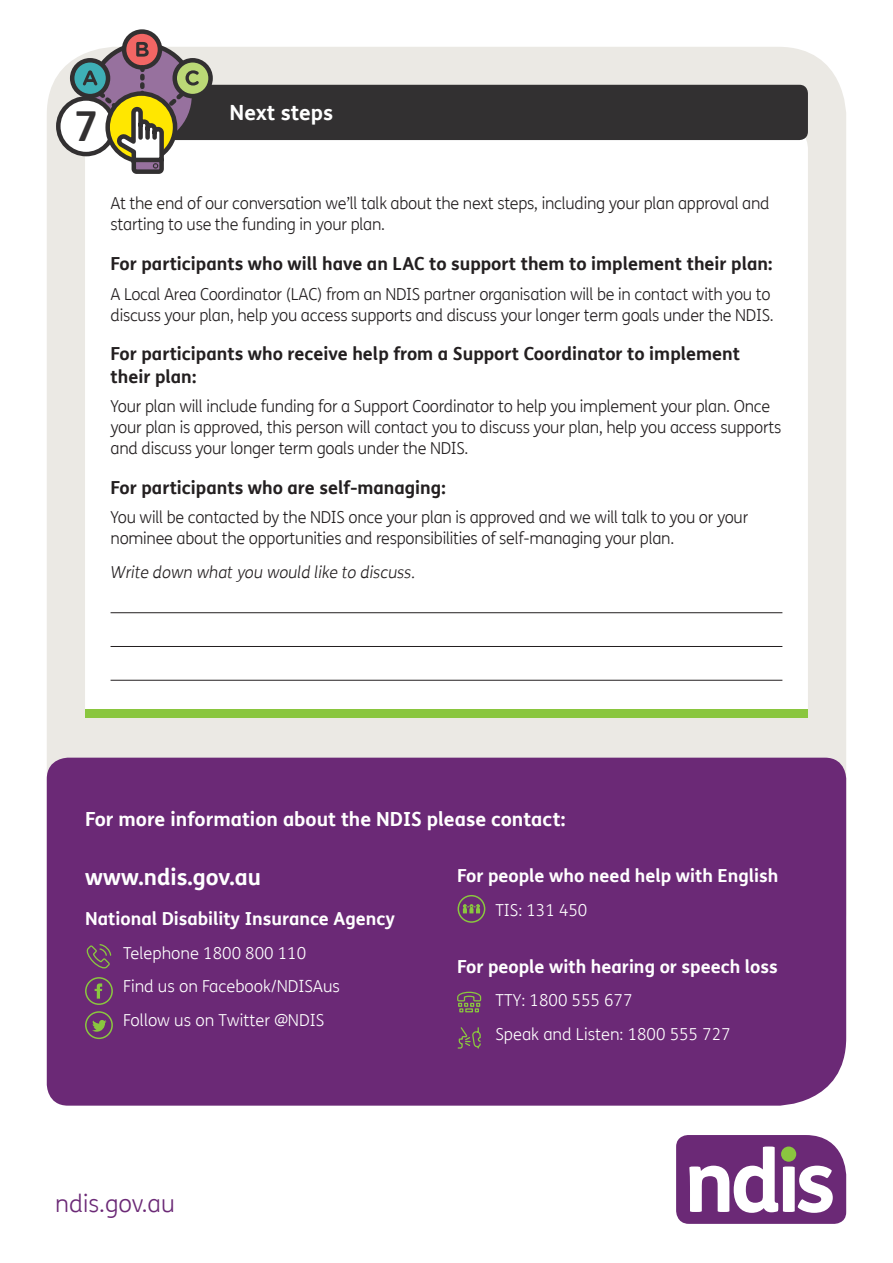
<style>
.page{position:relative;width:893px;height:1263px;background:#fff}
.page>*{position:absolute;margin:0;border:0;box-sizing:border-box;transform-origin:0 0}
.t1{font:700 41.25px "FS Me Pro";color:#323031}
.t2{font:300 24px "FS Me Pro";color:#6b2976}
.t3{font:700 22.5px "FS Me Pro";color:#fff}
.Heading_3{font:700 21px "FS Me Pro";color:#fff}
.Heading_3-2{font:700 19.5px "FS Me Pro";color:#fff}
.Heading_4{font:700 18px/22.5px "FS Me Pro";color:#231f20}
.Heading_4-2{font:700 18px "FS Me Pro";color:#fff}
.Body_Copy{font:300 16.5px/21px "FS Me Pro";letter-spacing:-.015em;color:#231f20}
.Body_Copy-2{font:300 16.5px "FS Me Pro";color:#fff}
.Body_Copy-3{font:italic 300 16.5px "FS Me Pro";color:#231f20}
</style>
<div class="page">
<div style="left:47px;top:47px;width:799px;height:711px;background:#ebe9e4"></div>
<div style="left:47px;top:758px;width:799px;height:348px;background:#6b2976"></div>
<svg style="left:676px;top:1135px;width:170px;height:89px"></svg>
<div style="left:781px;top:1146px;width:15px;height:16px;background:#8ac63f;border-radius:50%"></div>
<svg style="left:86px;top:943px;width:26px;height:28px"></svg>
<div style="left:85px;top:1011px;width:28px;height:28px;border:2px solid #8ac63f;border-radius:50%"></div>
<svg style="left:92px;top:1020px;width:15px;height:12px"></svg>
<svg style="left:95px;top:983px;width:7px;height:16px"></svg>
<div style="left:85px;top:977px;width:28px;height:28px;border:2px solid #8ac63f;border-radius:50%"></div>
<div style="left:458px;top:895px;width:27px;height:28px;border:2px solid #8ac63f;border-radius:50%"></div>
<svg style="left:463px;top:904px;width:17px;height:9px"></svg>
<svg style="left:456px;top:991px;width:26px;height:22px"></svg>
<svg style="left:457px;top:1026px;width:24px;height:24px"></svg>
<svg style="left:85px;top:134px;width:723px;height:575px"></svg>
<div style="left:85px;top:709px;width:723px;height:8px;background:#8ac63f"></div>
<div style="left:118px;top:85px;width:690px;height:55px;background:#323031;border-radius:9px"></div>
<svg style="left:91px;top:44px;width:103px;height:103px"></svg>
<svg style="left:58px;top:98px;width:56px;height:56px"></svg>
<div style="left:56px;top:96px;width:60px;height:60px;border:4px solid #323031;border-radius:50%"></div>
<svg style="left:124px;top:32px;width:36px;height:35px"></svg>
<div style="left:122px;top:29px;width:40px;height:41px;border:4px solid #323031;border-radius:50%"></div>
<svg style="left:72px;top:60px;width:36px;height:36px"></svg>
<svg style="left:175px;top:60px;width:36px;height:36px"></svg>
<div style="left:70px;top:58px;width:40px;height:40px;border:4px solid #323031;border-radius:50%"></div>
<div style="left:172px;top:58px;width:41px;height:40px;border:4px solid #323031;border-radius:50%"></div>
<svg style="left:136px;top:42px;width:13px;height:15px"></svg>
<svg style="left:83px;top:67px;width:116px;height:111px"></svg>
<hr style="left:111px;top:612px;width:671px;height:1px;background:#231f20">
<hr style="left:111px;top:646px;width:671px;height:1px;background:#231f20">
<hr style="left:111px;top:680px;width:671px;height:1px;background:#231f20">
<h1 class="t1" style="left:74px;top:94px;width:26px">7</h1>
<h2 class="Heading_3" style="left:230px;top:97px;width:105px">Next steps</h2>
<p class="Body_Copy" style="left:111px;top:193px;width:661px">At the end of our conversation we’ll talk about the next steps, including your plan approval and starting to use the funding in your plan.</p>
<h3 class="Heading_4" style="left:111px;top:251px;width:663px">For participants who will have an LAC to support them to implement their plan:</h3>
<p class="Body_Copy" style="left:111px;top:283px;width:665px">A Local Area Coordinator (LAC) from an NDIS partner organisation will be in contact with you to discuss your plan, help you access supports and discuss your longer term goals under the NDIS.</p>
<h3 class="Heading_4" style="left:111px;top:341px;width:631px">For participants who receive help from a Support Coordinator to implement their plan:</h3>
<p class="Body_Copy" style="left:111px;top:395px;width:672px">Your plan will include funding for a Support Coordinator to help you implement your plan. Once your plan is approved, this person will contact you to discuss your plan, help you access supports and discuss your longer term goals under the NDIS.</p>
<h3 class="Heading_4" style="left:111px;top:475px;width:337px">For participants who are self-managing:</h3>
<p class="Body_Copy" style="left:111px;top:506px;width:639px">You will be contacted by the NDIS once your plan is approved and we will talk to you or your nominee about the opportunities and responsibilities of self-managing your plan.</p>
<p class="Body_Copy-3" style="left:111px;top:561px;width:306px">Write down what you would like to discuss.</p>
<h2 class="Heading_3-2" style="left:85px;top:804px;width:482px">For more information about the NDIS please contact:</h2>
<p class="t3" style="left:85px;top:860px;width:177px">www.ndis.gov.au</p>
<h3 class="Heading_4-2" style="left:85px;top:904px;width:312px">National Disability Insurance Agency</h3>
<p class="Body_Copy-2" style="left:123px;top:941px;width:184px">Telephone 1800 800 110</p>
<p class="Body_Copy-2" style="left:123px;top:975px;width:218px">Find us on Facebook/NDISAus</p>
<p class="Body_Copy-2" style="left:123px;top:1009px;width:202px">Follow us on Twitter @NDIS</p>
<h3 class="Heading_4-2" style="left:457px;top:862px;width:323px">For people who need help with English</h3>
<p class="Body_Copy-2" style="left:495px;top:899px;width:94px">TIS: 131 450</p>
<h3 class="Heading_4-2" style="left:457px;top:952px;width:322px">For people with hearing or speech loss</h3>
<p class="Body_Copy-2" style="left:495px;top:989px;width:139px">TTY: 1800 555 677</p>
<p class="Body_Copy-2" style="left:495px;top:1023px;width:237px">Speak and Listen: 1800 555 727</p>
<h2 class="t2" style="left:55px;top:1187px;width:121px">ndis.gov.au</h2>
</div>
